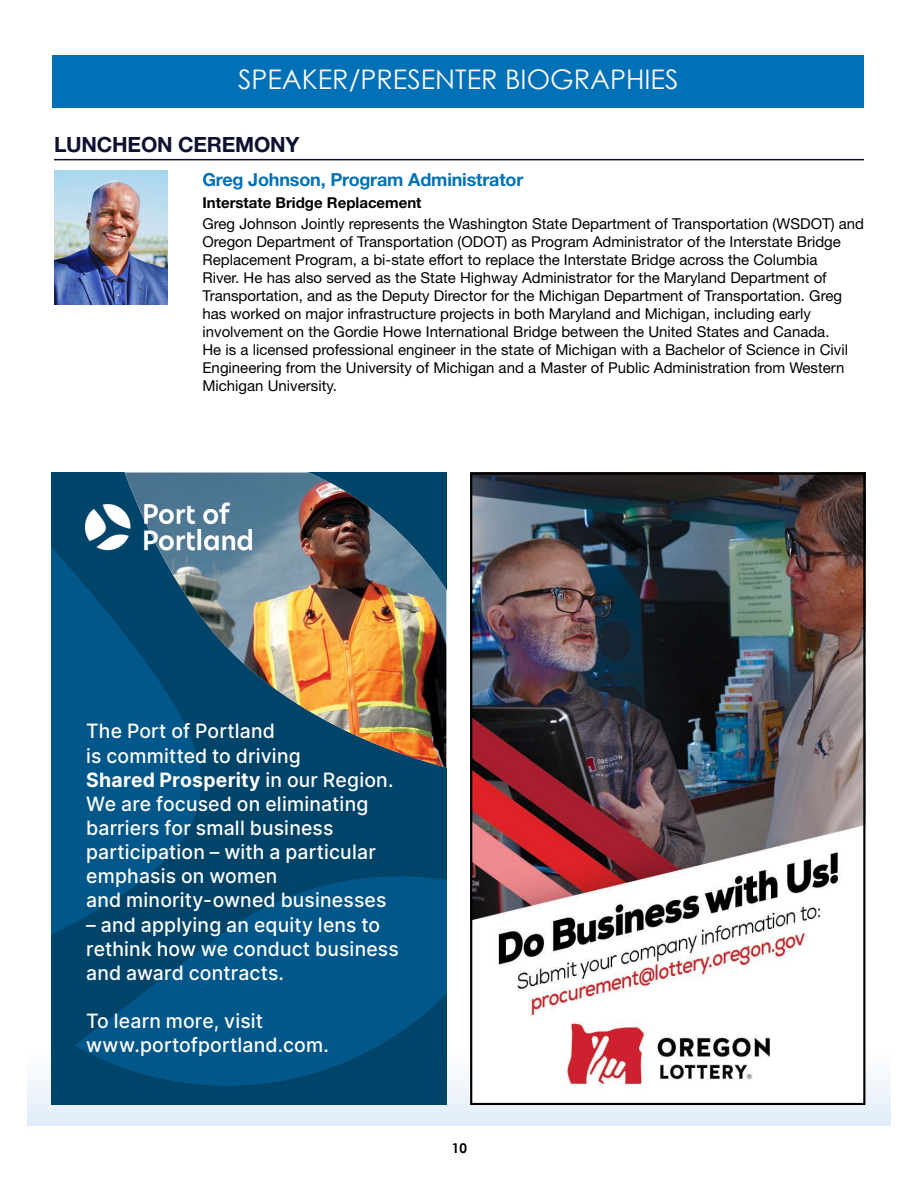
<style>
.page{position:relative;width:918px;height:1188px;background:#fff}
.page>*{position:absolute;margin:0;border:0;box-sizing:border-box;transform-origin:0 0}
.t1{font:27px "Century Gothic";color:#fef9fb}
.session_title{font:700 21px "Helvetica Neue LT Std";letter-spacing:-.01em;color:#101131}
.t2{font:500 19.8px/24.2px "Inter";letter-spacing:.01em;color:#fff}
.speaker_title{font:700 18px "Helvetica Neue LT Std";letter-spacing:-.01em;color:#0071b6}
.bios_body{font:15px/18px "Helvetica Neue LT Std";color:#000}
.bios_body-2{font:700 15px "Helvetica Neue LT Std";color:#000}
.t3{font:700 13.5px "Century Gothic";color:#000}
.s1{font-weight:700}
</style>
<div class="page">
<div style="left:27px;top:1047px;width:864px;height:78px;background:linear-gradient(to bottom,#fcfbfb,#e1ecf7)"></div>
<div style="left:52px;top:55px;width:812px;height:53px;background:#0071b6"></div>
<hr style="left:54px;top:159px;width:810px;height:1px;background:#101131">
<img style="left:54px;top:171px;width:114px;height:134px">
<img style="left:470px;top:472px;width:395px;height:630px">
<div style="left:470px;top:473px;width:395px;height:632px;border:2px solid #000"></div>
<div style="left:51px;top:472px;width:395px;height:633px;background:#00446a"></div>
<img style="left:125px;top:472px;width:321px;height:296px">
<img style="left:85px;top:500px;width:172px;height:57px">
<svg style="left:51px;top:547px;width:152px;height:388px;fill:#02578a"></svg>
<svg style="left:74px;top:874px;width:372px;height:212px;fill:#02578a"></svg>
<h1 class="t1" style="left:238px;top:60px;width:442px">SPEAKER/PRESENTER BIOGRAPHIES</h1>
<p class="session_title" style="left:54px;top:132px;width:247px">LUNCHEON CEREMONY</p>
<p class="speaker_title" style="left:202px;top:168px;width:322px">Greg Johnson, Program Administrator</p>
<p class="bios_body-2" style="left:202px;top:193px;width:221px">Interstate Bridge Replacement</p>
<p class="bios_body" style="left:202px;top:214px;width:663px">Greg Johnson Jointly represents the Washington State Department of Transportation (WSDOT) and Oregon Department of Transportation (ODOT) as Program Administrator of the Interstate Bridge Replacement Program, a bi-state effort to replace the Interstate Bridge across the Columbia<br>River. He has also served as the State Highway Administrator for the Maryland Department of Transportation, and as the Deputy Director for the Michigan Department of Transportation. Greg has worked on major infrastructure projects in both Maryland and Michigan, including early involvement on the Gordie Howe International Bridge between the United States and Canada.<br>He is a licensed professional engineer in the state of Michigan with a Bachelor of Science in Civil Engineering from the University of Michigan and a Master of Public Administration from Western Michigan University.</p>
<p class="t2" style="left:86px;top:719px;width:309px">The Port of Portland<br>is committed to driving<br><span class="s1">Shared Prosperity</span> in our Region.<br>We are focused on eliminating barriers for small business participation – with a particular emphasis on women<br>and minority-owned businesses</p>
<p class="t2" style="left:86px;top:912px;width:314px">– and applying an equity lens to rethink how we conduct business and award contracts.</p>
<p class="t2" style="left:86px;top:1008px;width:244px">To learn more, visit www.portofportland.com.</p>
<p class="t3" style="left:452px;top:1138px;width:17px">10</p>
</div>
